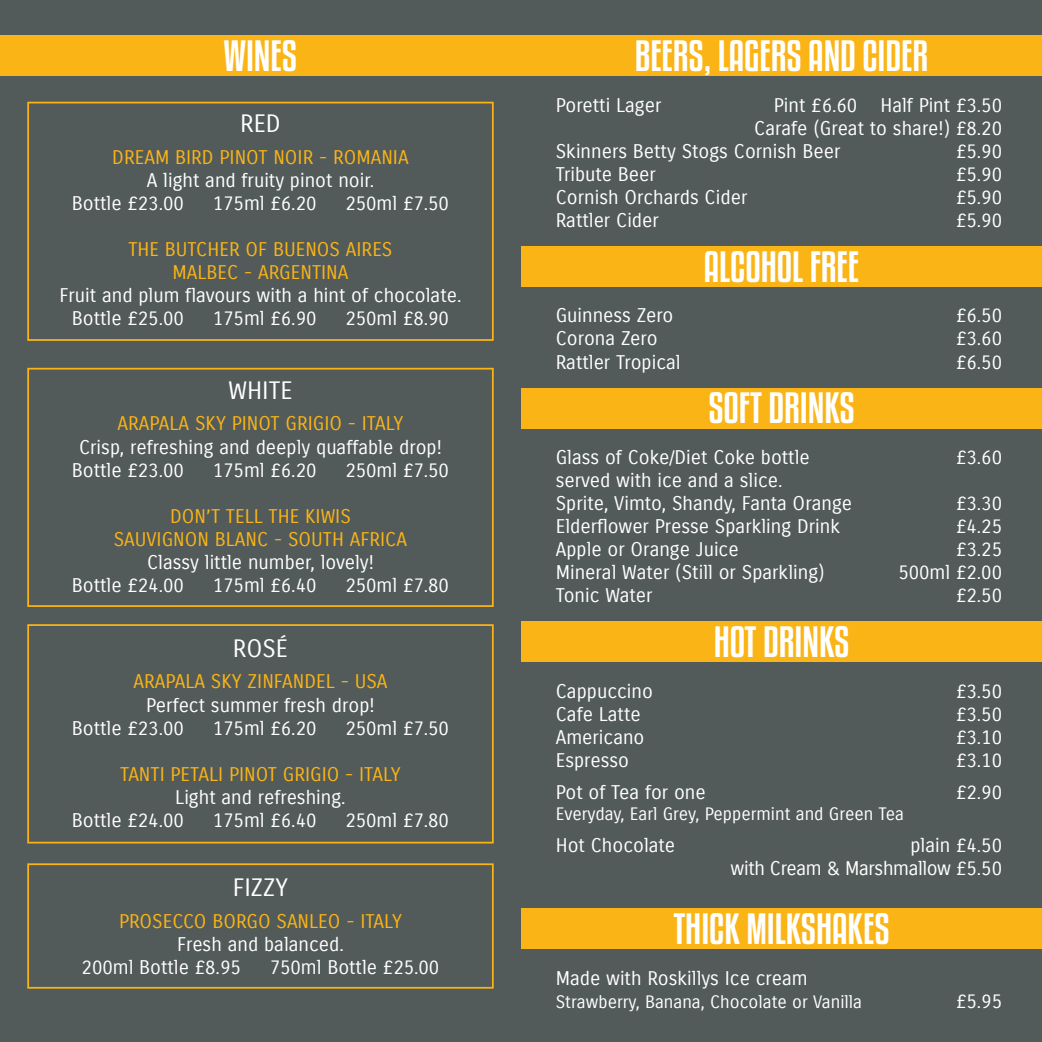
<style>
.page{position:relative;width:1042px;height:1042px;background:#525b59}
.page>*{position:absolute;margin:0;border:0;box-sizing:border-box;transform-origin:0 0}
.t1{font:38.5px "Kenyan Coffee Rg";color:#fff}
.t2{font:24.5px "Carrois Gothic";color:#fff}
.t3{font:19.25px "Carrois Gothic";color:#fff}
.t4{font:19.25px/23.1px "Carrois Gothic";color:#fbb416;text-align:center}
.t5{font:19.25px "Carrois Gothic";letter-spacing:-.02em;color:#fff}
.t6{font:17.5px "Carrois Gothic";color:#fff}
</style>
<div class="page">
<div style="left:27px;top:102px;width:467px;height:239px;border:2px solid #fbb416"></div>
<div style="left:27px;top:368px;width:467px;height:239px;border:2px solid #fbb416"></div>
<div style="left:27px;top:624px;width:467px;height:219px;border:2px solid #fbb416"></div>
<div style="left:27px;top:863px;width:467px;height:125px;border:2px solid #fbb416"></div>
<div style="left:0;top:36px;width:1042px;height:40px;background:#fbb416"></div>
<div style="left:521px;top:247px;width:521px;height:40px;background:#fbb416"></div>
<div style="left:521px;top:388px;width:521px;height:40px;background:#fbb416"></div>
<div style="left:521px;top:622px;width:521px;height:40px;background:#fbb416"></div>
<div style="left:521px;top:908px;width:521px;height:40px;background:#fbb416"></div>
<p class="t1" style="left:224px;top:30px;width:75px">WINES</p>
<p class="t2" style="left:240px;top:109px;width:42px">RED</p>
<p class="t4" style="left:112px;top:146px;width:298px">DREAM BIRD PINOT NOIR - ROMANIA</p>
<p class="t3" style="left:147px;top:169px;width:229px">A light and fruity pinot noir.</p>
<p class="t3" style="left:72px;top:192px;width:113px">Bottle £23.00</p>
<p class="t3" style="left:213px;top:192px;width:105px">175ml £6.20</p>
<p class="t3" style="left:345px;top:192px;width:105px">250ml £7.50</p>
<p class="t4" style="left:128px;top:238px;width:265px">THE BUTCHER OF BUENOS AIRES<br>MALBEC - ARGENTINA</p>
<p class="t3" style="left:60px;top:284px;width:403px">Fruit and plum flavours with a hint of chocolate.</p>
<p class="t3" style="left:72px;top:308px;width:113px">Bottle £25.00</p>
<p class="t3" style="left:213px;top:308px;width:105px">175ml £6.90</p>
<p class="t3" style="left:345px;top:308px;width:105px">250ml £8.90</p>
<p class="t2" style="left:228px;top:376px;width:66px">WHITE</p>
<p class="t4" style="left:117px;top:412px;width:287px">ARAPALA SKY PINOT GRIGIO - ITALY</p>
<p class="t3" style="left:79px;top:436px;width:364px">Crisp, refreshing and deeply quaffable drop!</p>
<p class="t3" style="left:72px;top:459px;width:113px">Bottle £23.00</p>
<p class="t3" style="left:213px;top:459px;width:105px">175ml £6.20</p>
<p class="t3" style="left:345px;top:459px;width:105px">250ml £7.50</p>
<p class="t4" style="left:114px;top:505px;width:295px">DON’T TELL THE KIWIS<br>SAUVIGNON BLANC - SOUTH AFRICA</p>
<p class="t3" style="left:147px;top:551px;width:228px">Classy little number, lovely!</p>
<p class="t3" style="left:72px;top:574px;width:113px">Bottle £24.00</p>
<p class="t3" style="left:213px;top:574px;width:105px">175ml £6.40</p>
<p class="t3" style="left:345px;top:574px;width:105px">250ml £7.80</p>
<p class="t2" style="left:233px;top:634px;width:57px">ROSÉ</p>
<p class="t4" style="left:133px;top:670px;width:256px">ARAPALA SKY ZINFANDEL - USA</p>
<p class="t3" style="left:146px;top:694px;width:230px">Perfect summer fresh drop!</p>
<p class="t3" style="left:72px;top:717px;width:113px">Bottle £23.00</p>
<p class="t3" style="left:213px;top:717px;width:105px">175ml £6.20</p>
<p class="t3" style="left:345px;top:717px;width:105px">250ml £7.50</p>
<p class="t4" style="left:120px;top:763px;width:282px">TANTI PETALI PINOT GRIGIO - ITALY</p>
<p class="t3" style="left:175px;top:786px;width:172px">Light and refreshing.</p>
<p class="t3" style="left:72px;top:809px;width:113px">Bottle £24.00</p>
<p class="t3" style="left:213px;top:809px;width:105px">175ml £6.40</p>
<p class="t3" style="left:345px;top:809px;width:105px">250ml £7.80</p>
<p class="t2" style="left:233px;top:873px;width:57px">FIZZY</p>
<p class="t4" style="left:119px;top:909px;width:284px">PROSECCO BORGO SANLEO - ITALY</p>
<p class="t3" style="left:177px;top:933px;width:168px">Fresh and balanced.</p>
<p class="t3" style="left:82px;top:956px;width:161px">200ml Bottle £8.95</p>
<p class="t3" style="left:270px;top:956px;width:171px">750ml Bottle £25.00</p>
<p class="t1" style="left:635px;top:30px;width:295px">BEERS, LAGERS AND CIDER</p>
<p class="t3" style="left:556px;top:94px;width:107px">Poretti Lager</p>
<p class="t3" style="left:774px;top:94px;width:230px">Pint £6.60 Half Pint £3.50</p>
<p class="t3" style="left:754px;top:117px;width:249px">Carafe (Great to share!) £8.20</p>
<p class="t3" style="left:556px;top:140px;width:286px">Skinners Betty Stogs Cornish Beer</p>
<p class="t3" style="left:956px;top:140px;width:48px">£5.90</p>
<p class="t3" style="left:556px;top:163px;width:102px">Tribute Beer</p>
<p class="t3" style="left:956px;top:163px;width:48px">£5.90</p>
<p class="t3" style="left:556px;top:186px;width:193px">Cornish Orchards Cider</p>
<p class="t3" style="left:956px;top:186px;width:48px">£5.90</p>
<p class="t3" style="left:556px;top:209px;width:105px">Rattler Cider</p>
<p class="t3" style="left:956px;top:209px;width:48px">£5.90</p>
<p class="t1" style="left:704px;top:240px;width:157px">ALCOHOL FREE</p>
<p class="t3" style="left:556px;top:304px;width:119px">Guinness Zero</p>
<p class="t3" style="left:956px;top:304px;width:48px">£6.50</p>
<p class="t3" style="left:556px;top:328px;width:103px">Corona Zero</p>
<p class="t3" style="left:956px;top:328px;width:48px">£3.60</p>
<p class="t3" style="left:556px;top:351px;width:126px">Rattler Tropical</p>
<p class="t3" style="left:956px;top:351px;width:48px">£6.50</p>
<p class="t1" style="left:708px;top:382px;width:148px">SOFT DRINKS</p>
<p class="t3" style="left:556px;top:446px;width:256px">Glass of Coke/Diet Coke bottle</p>
<p class="t3" style="left:956px;top:446px;width:48px">£3.60</p>
<p class="t3" style="left:556px;top:469px;width:228px">served with ice and a slice.</p>
<p class="t3" style="left:556px;top:492px;width:298px">Sprite, Vimto, Shandy, Fanta Orange</p>
<p class="t3" style="left:956px;top:492px;width:48px">£3.30</p>
<p class="t3" style="left:556px;top:515px;width:286px">Elderflower Presse Sparkling Drink</p>
<p class="t3" style="left:956px;top:515px;width:48px">£4.25</p>
<p class="t3" style="left:556px;top:538px;width:184px">Apple or Orange Juice</p>
<p class="t3" style="left:956px;top:538px;width:48px">£3.25</p>
<p class="t3" style="left:556px;top:561px;width:270px">Mineral Water (Still or Sparkling)</p>
<p class="t3" style="left:898px;top:561px;width:105px">500ml £2.00</p>
<p class="t3" style="left:556px;top:584px;width:98px">Tonic Water</p>
<p class="t3" style="left:956px;top:584px;width:48px">£2.50</p>
<p class="t1" style="left:714px;top:616px;width:137px">HOT DRINKS</p>
<p class="t3" style="left:556px;top:680px;width:99px">Cappuccino</p>
<p class="t3" style="left:956px;top:680px;width:48px">£3.50</p>
<p class="t3" style="left:556px;top:703px;width:86px">Cafe Latte</p>
<p class="t3" style="left:956px;top:703px;width:48px">£3.50</p>
<p class="t3" style="left:556px;top:726px;width:90px">Americano</p>
<p class="t3" style="left:956px;top:726px;width:48px">£3.10</p>
<p class="t3" style="left:556px;top:749px;width:75px">Espresso</p>
<p class="t3" style="left:956px;top:749px;width:48px">£3.10</p>
<p class="t3" style="left:556px;top:781px;width:152px">Pot of Tea for one</p>
<p class="t3" style="left:956px;top:781px;width:48px">£2.90</p>
<p class="t6" style="left:556px;top:803px;width:350px">Everyday, Earl Grey, Peppermint and Green Tea</p>
<p class="t3" style="left:556px;top:834px;width:121px">Hot Chocolate</p>
<p class="t3" style="left:910px;top:834px;width:93px">plain £4.50</p>
<p class="t5" style="left:730px;top:857px;width:273px">with Cream &amp; Marshmallow £5.50</p>
<p class="t1" style="left:673px;top:903px;width:218px">THICK MILKSHAKES</p>
<p class="t3" style="left:556px;top:967px;width:254px">Made with Roskillys Ice cream</p>
<p class="t6" style="left:556px;top:991px;width:308px">Strawberry, Banana, Chocolate or Vanilla</p>
<p class="t3" style="left:956px;top:990px;width:48px">£5.95</p>
</div>
